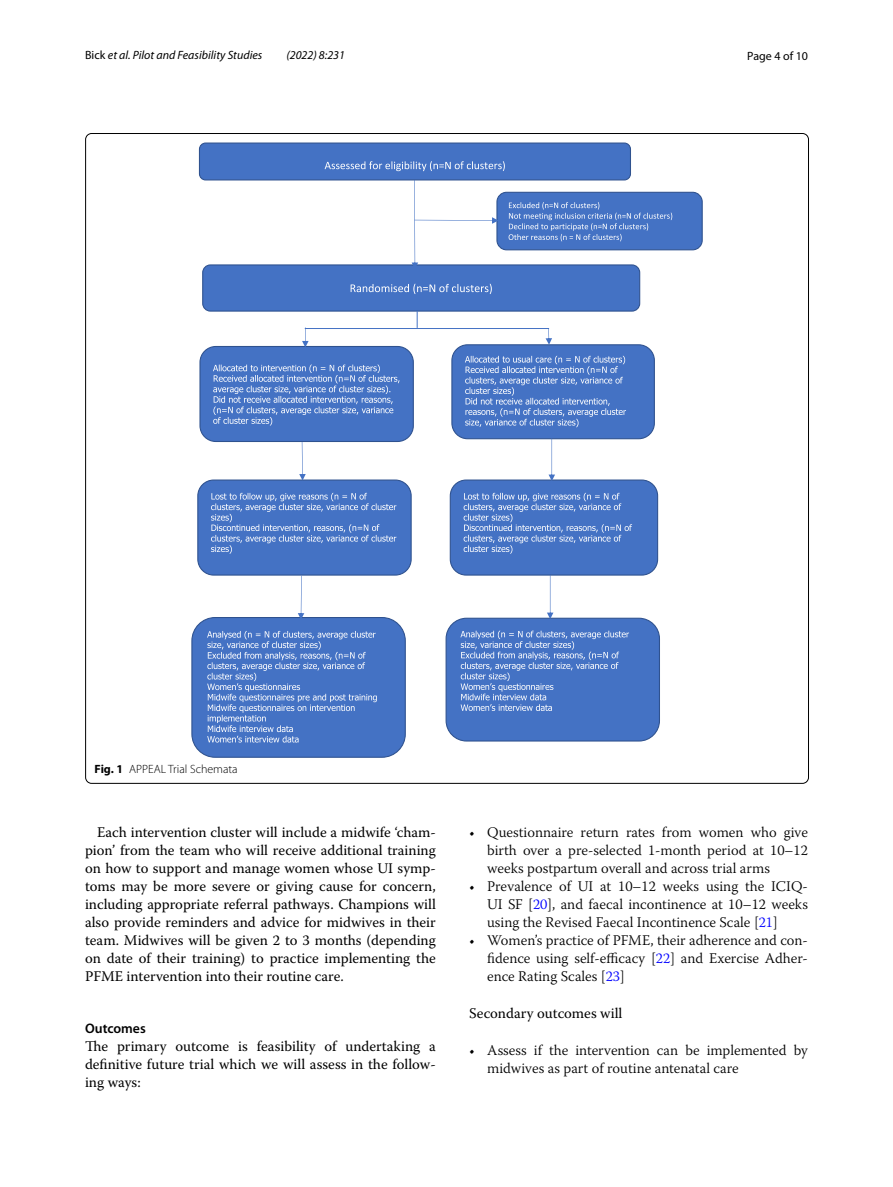
<style>
.page{position:relative;width:893px;height:1187px;background:#fff}
.page>*{position:absolute;margin:0;border:0;box-sizing:border-box;transform-origin:0 0}
.t1{font:14.7px/18px "Warnock Pro";color:#000;text-align:justify}
.t2{font:300 14.7px/18px "Warnock Pro";color:#000;text-align:justify}
.t3{font:600 13.8px "Myriad Pro";color:#000}
.t4{font:italic 12px "Myriad Pro";color:#000}
.t5{font:300 12px "Myriad Pro";color:#000}
.t6{font:12px "Myriad Pro";color:#000}
.s1{font-style:normal}
.s2{font-weight:700}
.s3{color:#00f}
</style>
<div class="page">
<div style="left:203px;top:265px;width:437px;height:46px;background:#4472c4;border-radius:8px"></div>
<div style="left:202px;top:264px;width:438px;height:47px;border:1px solid #2f528f;border-radius:8px"></div>
<svg style="left:351px;top:284px;width:141px;height:10px"></svg>
<div style="left:200px;top:346px;width:213px;height:95px;background:#4472c4;border-radius:16px"></div>
<div style="left:199px;top:346px;width:215px;height:96px;border:1px solid #2f528f;border-radius:16px"></div>
<svg style="left:213px;top:364px;width:187px;height:61px"></svg>
<div style="left:452px;top:345px;width:202px;height:93px;background:#4472c4;border-radius:16px"></div>
<div style="left:451px;top:344px;width:204px;height:95px;border:1px solid #2f528f;border-radius:16px"></div>
<svg style="left:465px;top:356px;width:161px;height:71px"></svg>
<div style="left:199px;top:143px;width:431px;height:37px;background:#4472c4;border-radius:6px"></div>
<div style="left:199px;top:142px;width:432px;height:38px;border:1px solid #2f528f;border-radius:6px"></div>
<svg style="left:325px;top:161px;width:180px;height:10px"></svg>
<div style="left:497px;top:192px;width:205px;height:58px;background:#4472c4;border-radius:10px"></div>
<div style="left:496px;top:192px;width:207px;height:58px;border:1px solid #2f528f;border-radius:10px"></div>
<svg style="left:509px;top:202px;width:163px;height:39px"></svg>
<div style="left:198px;top:480px;width:213px;height:95px;background:#4472c4;border-radius:16px"></div>
<div style="left:197px;top:479px;width:215px;height:96px;border:1px solid #2f528f;border-radius:16px"></div>
<svg style="left:211px;top:493px;width:185px;height:60px"></svg>
<div style="left:450px;top:480px;width:208px;height:95px;background:#4472c4;border-radius:16px"></div>
<div style="left:450px;top:479px;width:208px;height:96px;border:1px solid #2f528f;border-radius:16px"></div>
<svg style="left:464px;top:493px;width:168px;height:60px"></svg>
<div style="left:192px;top:617px;width:213px;height:140px;background:#4472c4;border-radius:23px"></div>
<div style="left:191px;top:617px;width:215px;height:140px;border:1px solid #2f528f;border-radius:23px"></div>
<svg style="left:208px;top:742px;width:91px;height:1px"></svg>
<svg style="left:207px;top:631px;width:170px;height:111px"></svg>
<div style="left:446px;top:618px;width:213px;height:123px;background:#4472c4;border-radius:20px"></div>
<div style="left:446px;top:617px;width:214px;height:124px;border:1px solid #2f528f;border-radius:20px"></div>
<svg style="left:460px;top:630px;width:169px;height:81px"></svg>
<svg style="left:412px;top:180px;width:87px;height:86px"></svg>
<svg style="left:417px;top:311px;width:1px;height:17px"></svg>
<hr style="left:305px;top:328px;width:244px;height:1px;background:#4472c4">
<svg style="left:302px;top:327px;width:7px;height:20px"></svg>
<svg style="left:546px;top:328px;width:6px;height:17px"></svg>
<svg style="left:299px;top:442px;width:7px;height:38px"></svg>
<svg style="left:549px;top:438px;width:6px;height:43px"></svg>
<svg style="left:298px;top:575px;width:6px;height:44px"></svg>
<svg style="left:547px;top:575px;width:6px;height:44px"></svg>
<p class="t4" style="left:85px;top:48px;width:179px"><span class="s1">Bick</span> et al. Pilot and Feasibility Studies</p>
<p class="t4" style="left:286px;top:48px;width:60px">(2022) 8:231</p>
<p class="t6" style="left:747px;top:48px;width:62px">Page 4 of 10</p>
<p class="t5" style="left:95px;top:762px;width:145px"><span class="s2">Fig. 1</span> APPEAL Trial Schemata</p>
<p class="t1" style="left:85px;top:823px;width:352px;text-indent:12px">Each intervention cluster will include a midwife ‘cham&shy;pion’ from the team who will receive additional training on how to support and manage women whose UI symp&shy;toms may be more severe or giving cause for concern, including appropriate referral pathways. Champions will also provide reminders and advice for midwives in their team. Midwives will be given 2 to 3 months (depending on date of their training) to practice implementing the PFME intervention into their routine care.</p>
<p class="t3" style="left:85px;top:1019px;width:62px">Outcomes</p>
<p class="t1" style="left:85px;top:1036px;width:352px">The primary outcome is feasibility of undertaking a definitive future trial which we will assess in the follow&shy;ing ways:</p>
<p class="t2" style="left:487px;top:823px;width:322px;text-indent:-18px">• Questionnaire return rates from women who give birth over a pre-selected 1-month period at 10–12 weeks postpartum overall and across trial arms</p>
<p class="t2" style="left:487px;top:877px;width:322px;text-indent:-18px">• Prevalence of UI at 10–12 weeks using the ICIQ-UI SF [<span class="s3">20</span>], and faecal incontinence at 10–12 weeks using the Revised Faecal Incontinence Scale [<span class="s3">21</span>]</p>
<p class="t2" style="left:487px;top:931px;width:322px;text-indent:-18px">• Women’s practice of PFME, their adherence and con&shy;fidence using self-efficacy [<span class="s3">22</span>] and Exercise Adher&shy;ence Rating Scales [<span class="s3">23</span>]</p>
<p class="t1" style="left:469px;top:1003px;width:155px">Secondary outcomes will</p>
<p class="t2" style="left:487px;top:1040px;width:322px;text-indent:-18px">• Assess if the intervention can be implemented by midwives as part of routine antenatal care</p>
</div>
